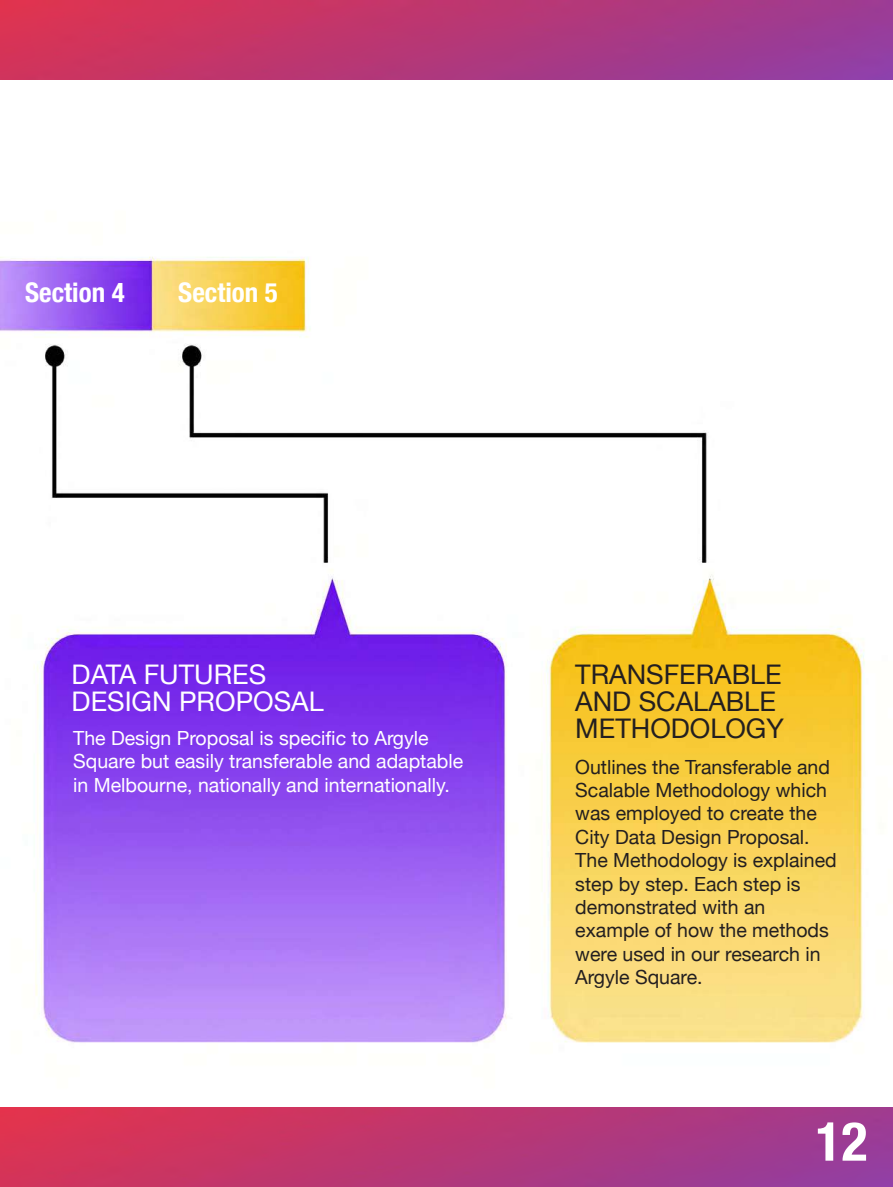
<style>
.page{position:relative;width:893px;height:1187px;background:#fff}
.page>*{position:absolute;margin:0;border:0;box-sizing:border-box;transform-origin:0 0}
.t1{font:700 condensed 54px "Helvetica Neue";color:#fff}
.t2{font:27px/27px "Helvetica Neue";color:#231f20}
.t3{font:27px/27px "Helvetica Neue";color:#fff}
.t4{font:700 condensed 27px "Helvetica Neue";color:#fff}
.t5{font:19.5px/23.4px "Helvetica Neue";color:#231f20}
.t6{font:19.5px/23.4px "Helvetica Neue";color:#fff}
</style>
<div class="page">
<img style="left:0;top:256px;width:865px;height:787px">
<img style="left:0;top:1107px;width:893px;height:79px">
<img style="left:0;top:0;width:893px;height:80px">
<h2 class="t4" style="left:25px;top:270px;width:101px">Section 4</h2>
<h2 class="t4" style="left:178px;top:270px;width:101px">Section 5</h2>
<h2 class="t3" style="left:72px;top:662px;width:254px">DATA FUTURES<br>DESIGN PROPOSAL</h2>
<h2 class="t2" style="left:575px;top:662px;width:208px">TRANSFERABLE<br>AND SCALABLE</h2>
<p class="t6" style="left:73px;top:727px;width:357px">The Design Proposal is specific to Argyle</p>
<h2 class="t2" style="left:575px;top:716px;width:210px">METHODOLOGY</h2>
<p class="t6" style="left:73px;top:750px;width:392px">Square but easily transferable and adaptable in Melbourne, nationally and internationally.</p>
<p class="t5" style="left:575px;top:756px;width:263px">Outlines the Transferable and<br>Scalable Methodology which was employed to create the<br>City Data Design Proposal.<br>The Methodology is explained step by step. Each step is demonstrated with an example of how the methods were used in our research in<br>Argyle Square.</p>
<h1 class="t1" style="left:816px;top:1096px;width:53px">12</h1>
</div>
